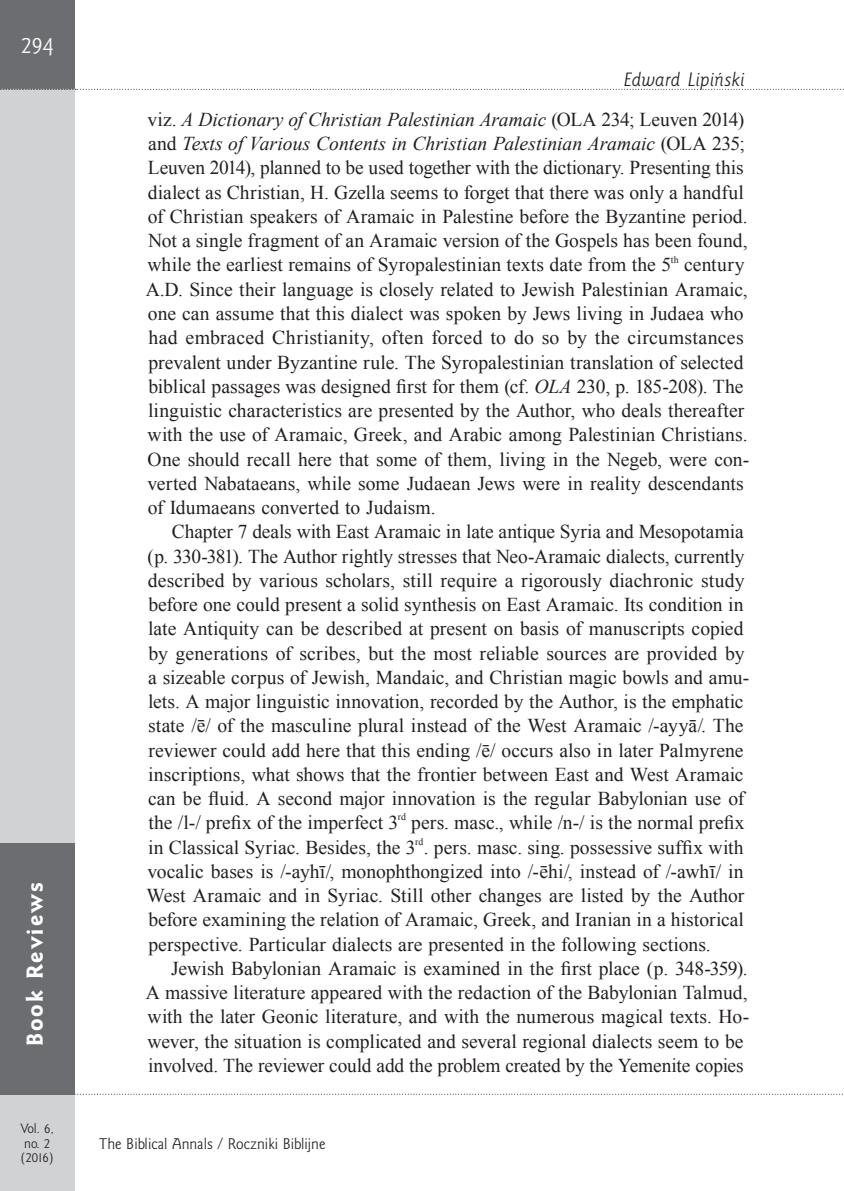
<style>
.page{position:relative;width:844px;height:1191px;background:#fff}
.page>*{position:absolute;margin:0;border:0;box-sizing:border-box;transform-origin:0 0}
.t1{font:21px "Goldy EFN Heavy";letter-spacing:.095em;color:#fff}
.t2{font:21px "Goldy EFN";color:#fff}
.Akapit{font:19.6px/24.3px "Times New Roman";color:#231f20}
.t3{font:italic 17.5px "Goldy EFN";letter-spacing:.01em;color:#231f20}
.t4{font:14px "Goldy EFN";color:#231f20}
.t5{font:12.25px/14.7px "Goldy EFN";color:#231f20}
.Akapit-2{font:9.8px "Times New Roman";color:#231f20}
.s1{font-style:italic}
</style>
<div class="page">
<div style="left:0;top:0;width:74px;height:1191px;background:#d1d2d4"></div>
<div style="left:0;top:0;width:74px;height:89px;background:#6c6d70"></div>
<svg style="left:74px;top:1093px;width:769px;height:1px"></svg>
<div style="left:0;top:843px;width:74px;height:251px;background:#6c6d70"></div>
<svg style="left:0;top:89px;width:844px;height:1px"></svg>
<p class="t2" style="left:21px;top:33px;width:34px">294</p>
<p class="t1" style="left:22px;top:1045px;width:165px;rotate:-90deg">Book Reviews</p>
<p class="t5" style="left:21px;top:1121px;width:35px">Vol. 6, no. 2 (2016)</p>
<p class="t3" style="left:623px;top:70px;width:122px">Edward Lipiński</p>
<p class="Akapit" style="left:146px;top:107px;width:605px">viz. <span class="s1">A Dictionary of Christian Palestinian Aramaic</span> (OLA 234; Leuven 2014) and <span class="s1">Texts of Various Contents in Christian Palestinian Aramaic</span> (OLA 235; Leuven 2014), planned to be used together with the dictionary. Presenting this dialect as Christian, H. Gzella seems to forget that there was only a handful of Christian speakers of Aramaic in Palestine before the Byzantine period.<br>Not a single fragment of an Aramaic version of the Gospels has been found, while the earliest remains of Syropalestinian texts date from the 5<sup>th</sup> century A.D. Since their language is closely related to Jewish Palestinian Aramaic, one can assume that this dialect was spoken by Jews living in Judaea who had embraced Christianity, often forced to do so by the circumstances prevalent under Byzantine rule. The Syropalestinian translation of selected biblical passages was designed first for them (cf. <span class="s1">OLA</span> 230, p. 185-208). The linguistic characteristics are presented by the Author, who deals thereafter with the use of Aramaic, Greek, and Arabic among Palestinian Christians.<br>One should recall here that some of them, living in the Negeb, were con&shy;verted Nabataeans, while some Judaean Jews were in reality descendants of Idumaeans converted to Judaism.</p>
<p class="Akapit" style="left:147px;top:519px;width:603px;text-indent:24px">Chapter 7 deals with East Aramaic in late antique Syria and Mesopotamia (p. 330-381). The Author rightly stresses that Neo-Aramaic dialects, currently described by various scholars, still require a rigorously diachronic study before one could present a solid synthesis on East Aramaic. Its condition in late Antiquity can be described at present on basis of manuscripts copied by generations of scribes, but the most reliable sources are provided by a sizeable corpus of Jewish, Mandaic, and Christian magic bowls and amu&shy;lets. A major linguistic innovation, recorded by the Author, is the emphatic state /ē/ of the masculine plural instead of the West Aramaic /-ayyā/. The reviewer could add here that this ending /ē/ occurs also in later Palmyrene inscriptions, what shows that the frontier between East and West Aramaic can be fluid. A second major innovation is the regular Babylonian use of the /l-/ prefix of the imperfect 3</p>
<p class="Akapit-2" style="left:397px;top:810px;width:10px">rd</p>
<p class="Akapit" style="left:146px;top:810px;width:599px;text-align:justify;text-indent:264px">pers. masc., while /n-/ is the normal prefix in Classical Syriac. Besides, the 3<sup>rd</sup>. pers. masc. sing. possessive suffix with vocalic bases is /-ayhī/, monophthongized into /-ēhi/, instead of /-awhī/ in West Aramaic and in Syriac. Still other changes are listed by the Author before examining the relation of Aramaic, Greek, and Iranian in a historical perspective. Particular dialects are presented in the following sections.</p>
<p class="Akapit" style="left:146px;top:955px;width:605px;text-indent:26px">Jewish Babylonian Aramaic is examined in the first place (p. 348-359).<br>A massive literature appeared with the redaction of the Babylonian Talmud, with the later Geonic literature, and with the numerous magical texts. Ho&shy;wever, the situation is complicated and several regional dialects seem to be involved. The reviewer could add the problem created by the Yemenite copies</p>
<p class="t4" style="left:99px;top:1134px;width:227px">The Biblical Annals / Roczniki Biblijne</p>
</div>
